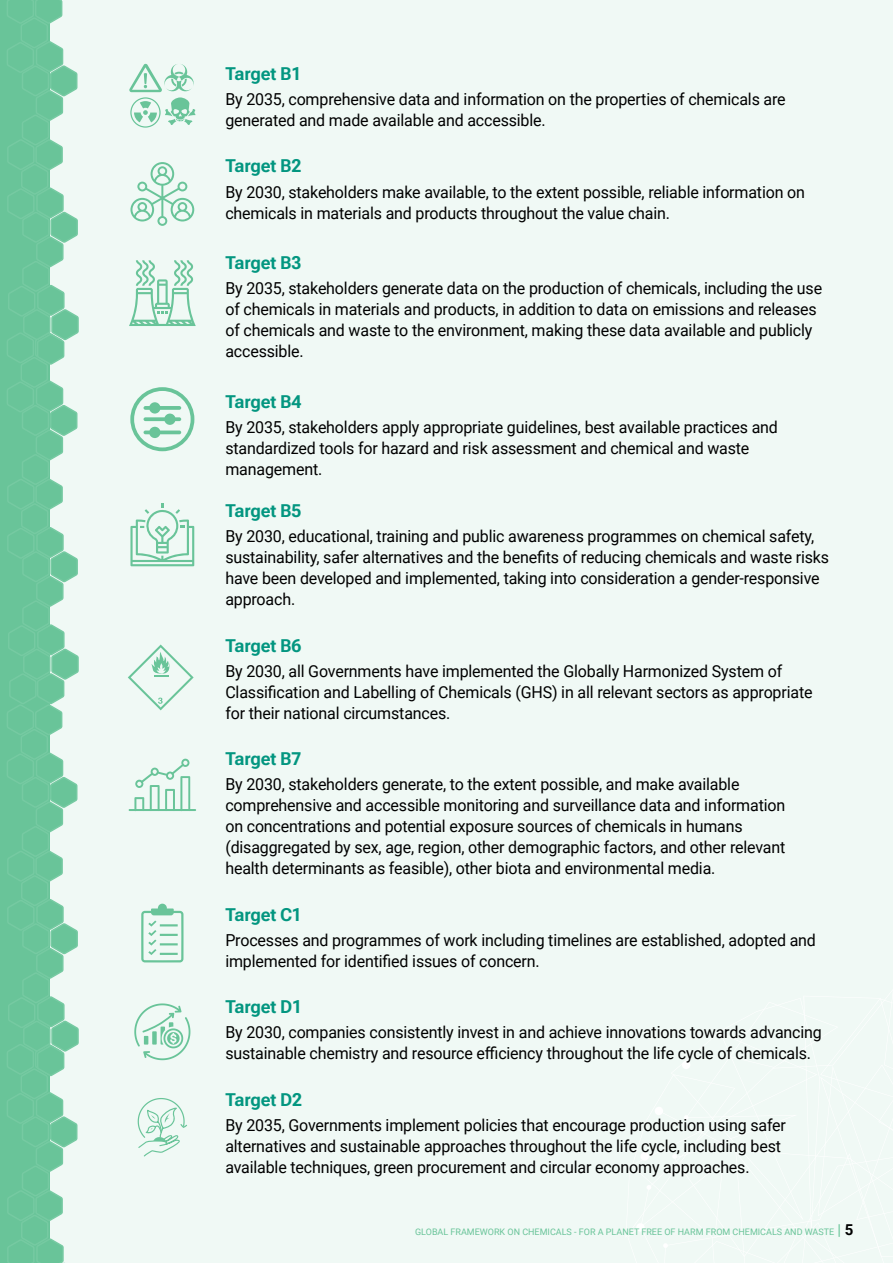
<style>
.page{position:relative;width:893px;height:1263px;background:#fff}
.page>*{position:absolute;margin:0;border:0;box-sizing:border-box;transform-origin:0 0}
.t1{font:18px "Roboto Flex";letter-spacing:-.01em;color:#039680}
.t2{font:16.5px/21px "Roboto";letter-spacing:-.01em;color:#000}
.t3{font:9px "Roboto";color:#69c499}
.s1{font-size:15px}
.s2{font-weight:700;font-size:15px;color:#000}
</style>
<div class="page">
<div style="left:17px;top:0;width:876px;height:1263px;background:#f0f9f5"></div>
<svg style="left:128px;top:644px;width:66px;height:66px"></svg>
<div style="left:0;top:0;width:49px;height:1263px;background:#69c499"></div>
<svg style="left:7px;top:0;width:72px;height:1263px"></svg>
<div style="left:640px;top:1152px;width:9px;height:8px;background:#fff;border-radius:50%"></div>
<div style="left:636px;top:1223px;width:9px;height:8px;background:#fff;border-radius:50%"></div>
<div style="left:682px;top:1061px;width:8px;height:8px;background:#fff;border-radius:50%"></div>
<div style="left:655px;top:1107px;width:8px;height:8px;background:#fff;border-radius:50%"></div>
<svg style="left:129px;top:64px;width:66px;height:64px"></svg>
<svg style="left:130px;top:162px;width:64px;height:64px"></svg>
<svg style="left:129px;top:260px;width:67px;height:66px"></svg>
<svg style="left:130px;top:387px;width:64px;height:64px"></svg>
<svg style="left:130px;top:503px;width:64px;height:63px"></svg>
<hr style="left:129px;top:809px;width:67px;height:2px;background:#69c499">
<svg style="left:134px;top:759px;width:56px;height:50px"></svg>
<svg style="left:141px;top:904px;width:43px;height:58px"></svg>
<svg style="left:134px;top:1003px;width:56px;height:57px"></svg>
<svg style="left:138px;top:1098px;width:49px;height:58px"></svg>
<p class="t1" style="left:225px;top:58px;width:77px">Target B1</p>
<p class="t2" style="left:225px;top:88px;width:562px">By 2035, comprehensive data and information on the properties of chemicals are generated and made available and accessible.</p>
<p class="t1" style="left:225px;top:151px;width:77px">Target B2</p>
<p class="t2" style="left:225px;top:181px;width:581px">By 2030, stakeholders make available, to the extent possible, reliable information on chemicals in materials and products throughout the value chain.</p>
<p class="t1" style="left:225px;top:247px;width:77px">Target B3</p>
<p class="t2" style="left:225px;top:277px;width:598px">By 2035, stakeholders generate data on the production of chemicals, including the use of chemicals in materials and products, in addition to data on emissions and releases of chemicals and waste to the environment, making these data available and publicly accessible.</p>
<p class="t1" style="left:225px;top:386px;width:77px">Target B4</p>
<p class="t2" style="left:225px;top:416px;width:554px">By 2035, stakeholders apply appropriate guidelines, best available practices and standardized tools for hazard and risk assessment and chemical and waste management.</p>
<p class="t1" style="left:225px;top:495px;width:77px">Target B5</p>
<p class="t2" style="left:225px;top:525px;width:605px">By 2030, educational, training and public awareness programmes on chemical safety, sustainability, safer alternatives and the benefits of reducing chemicals and waste risks have been developed and implemented, taking into consideration a gender-responsive approach.</p>
<p class="t1" style="left:225px;top:630px;width:77px">Target B6</p>
<p class="t2" style="left:225px;top:660px;width:589px">By 2030, all Governments have implemented the Globally Harmonized System of<br>Classification and Labelling of Chemicals (GHS) in all relevant sectors as appropriate for their national circumstances.</p>
<p class="t1" style="left:225px;top:743px;width:77px">Target B7</p>
<p class="t2" style="left:225px;top:773px;width:561px">By 2030, stakeholders generate, to the extent possible, and make available comprehensive and accessible monitoring and surveillance data and information on concentrations and potential exposure sources of chemicals in humans (disaggregated by sex, age, region, other demographic factors, and other relevant health determinants as feasible), other biota and environmental media.</p>
<p class="t1" style="left:225px;top:899px;width:78px">Target C1</p>
<p class="t2" style="left:225px;top:929px;width:592px">Processes and programmes of work including timelines are established, adopted and implemented for identified issues of concern.</p>
<p class="t1" style="left:225px;top:991px;width:78px">Target D1</p>
<p class="t2" style="left:225px;top:1021px;width:598px">By 2030, companies consistently invest in and achieve innovations towards advancing sustainable chemistry and resource efficiency throughout the life cycle of chemicals.</p>
<p class="t1" style="left:225px;top:1084px;width:78px">Target D2</p>
<p class="t2" style="left:225px;top:1114px;width:562px">By 2035, Governments implement policies that encourage production using safer alternatives and sustainable approaches throughout the life cycle, including best available techniques, green procurement and circular economy approaches.</p>
<p class="t3" style="left:391px;top:1226px;width:440px">GLOBAL FR MEWORK ON CHEMICALS - FOR A PLANET FR E OF HARM FROM CHEMICALS AND WASTE <span class="s1">|</span> <span class="s2">5</span></p>
<p class="t3" style="left:415px;top:1226px;width:440px">GLOBAL FRAMEWORK ON CHEMICALS - FOR A PLANET FREE OF HARM FROM CHEMICALS AND WASTE <span class="s1">|</span> <span class="s2">5</span></p>
</div>
